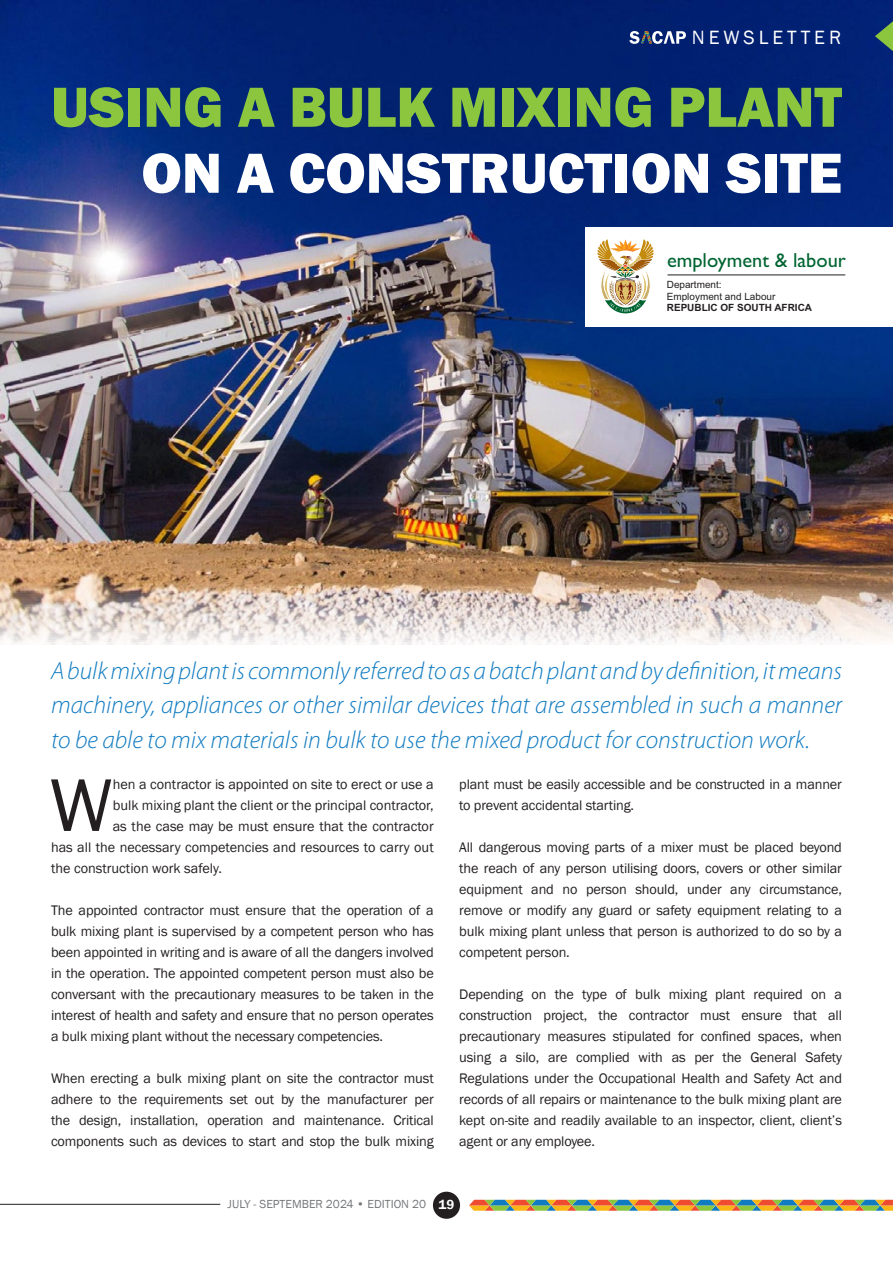
<style>
.page{position:relative;width:893px;height:1263px;background:#fff}
.page>*{position:absolute;margin:0;border:0;box-sizing:border-box;transform-origin:0 0}
.t1{font:77.25px "Franklin Gothic";color:#231f20}
.t2{font:800 58.5px "Franklin Gothic";color:#8bc63e}
.t3{font:800 58.5px "Franklin Gothic";color:#fff}
.t4{font:italic 300 24.75px/34.5px "Myriad Pro";color:#107bc1;text-align:justify}
.t5{font:20.4px "Gill Sans";color:#006431}
.t6{font:19.8px "Franklin Gothic";letter-spacing:.2em;color:#fff}
.t7{font:14.25px/21px "Franklin Gothic";letter-spacing:-.01em;color:#231f20;text-align:justify}
.t8{font:12px "Franklin Gothic";color:#76787b}
.t9{font:9.9px/11.6px "Arial";color:#231f20}
.t10{font:700 9.9px "Arial";color:#231f20}
.s1{font-weight:600;font-size:13.5px;color:#fff}
</style>
<div class="page">
<svg style="left:469px;top:1200px;width:424px;height:11px;background:#a9965c"></svg>
<div style="left:433px;top:1192px;width:27px;height:27px;background:#231f20;border-radius:50%"></div>
<hr style="left:0;top:1204px;width:220px;height:1px;background:#231f20">
<img style="left:0;top:0;width:893px;height:644px">
<div style="left:585px;top:227px;width:308px;height:100px;background:#fff"></div>
<svg style="left:597px;top:239px;width:57px;height:74px"></svg>
<hr style="left:667px;top:274px;width:178px;height:1px;background:#231f20">
<svg style="left:629px;top:31px;width:57px;height:13px"></svg>
<svg style="left:875px;top:21px;width:18px;height:30px"></svg>
<h3 class="t6" style="left:692px;top:25px;width:151px">NEWSLETTER</h3>
<h2 class="t2" style="left:51px;top:69px;width:792px">USING A BULK MIXING PLANT</h2>
<h2 class="t3" style="left:141px;top:135px;width:702px">ON A CONSTRUCTION SITE</h2>
<h3 class="t5" style="left:667px;top:249px;width:180px">employment &amp; labour</h3>
<p class="t9" style="left:667px;top:279px;width:110px">Department:<br>Employment and Labour</p>
<p class="t10" style="left:667px;top:301px;width:147px">REPUBLIC OF SOUTH AFRICA</p>
<p class="t4" style="left:51px;top:653px;width:793px">A bulk mixing plant is commonly referred to as a batch plant and by definition, it means machinery, appliances or other similar devices that are assembled in such a manner to be able to mix materials in bulk to use the mixed product for construction work.</p>
<h1 class="t1" style="left:50px;top:757px;width:65px">W</h1>
<p class="t7" style="left:113px;top:774px;width:322px">hen a contractor is appointed on site to erect or use a</p>
<p class="t7" style="left:113px;top:795px;width:322px">bulk mixing plant the client or the principal contractor,</p>
<p class="t7" style="left:113px;top:816px;width:323px">as the case may be must ensure that the contractor</p>
<p class="t7" style="left:51px;top:837px;width:384px">has all the necessary competencies and resources to carry out</p>
<p class="t7" style="left:51px;top:858px;width:172px">the construction work safely.</p>
<p class="t7" style="left:51px;top:900px;width:384px">The appointed contractor must ensure that the operation of a bulk mixing plant is supervised by a competent person who has been appointed in writing and is aware of all the dangers involved in the operation. The appointed competent person must also be conversant with the precautionary measures to be taken in the interest of health and safety and ensure that no person operates a bulk mixing plant without the necessary competencies.</p>
<p class="t7" style="left:51px;top:1068px;width:384px">When erecting a bulk mixing plant on site the contractor must adhere to the requirements set out by the manufacturer per the design, installation, operation and maintenance. Critical components such as devices to start and stop the bulk mixing</p>
<p class="t7" style="left:459px;top:774px;width:384px">plant must be easily accessible and be constructed in a manner to prevent accidental starting.</p>
<p class="t7" style="left:459px;top:837px;width:384px">All dangerous moving parts of a mixer must be placed beyond the reach of any person utilising doors, covers or other similar equipment and no person should, under any circumstance, remove or modify any guard or safety equipment relating to a bulk mixing plant unless that person is authorized to do so by a competent person.</p>
<p class="t7" style="left:459px;top:984px;width:384px">Depending on the type of bulk mixing plant required on a construction project, the contractor must ensure that all precautionary measures stipulated for confined spaces, when using a silo, are complied with as per the General Safety Regulations under the Occupational Health and Safety Act and records of all repairs or maintenance to the bulk mixing plant are kept on-site and readily available to an inspector, client, client’s agent or any employee.</p>
<p class="t8" style="left:228px;top:1197px;width:228px">JULY - SEPTEMBER 2024 • EDITION 20 <span class="s1">19</span></p>
</div>
